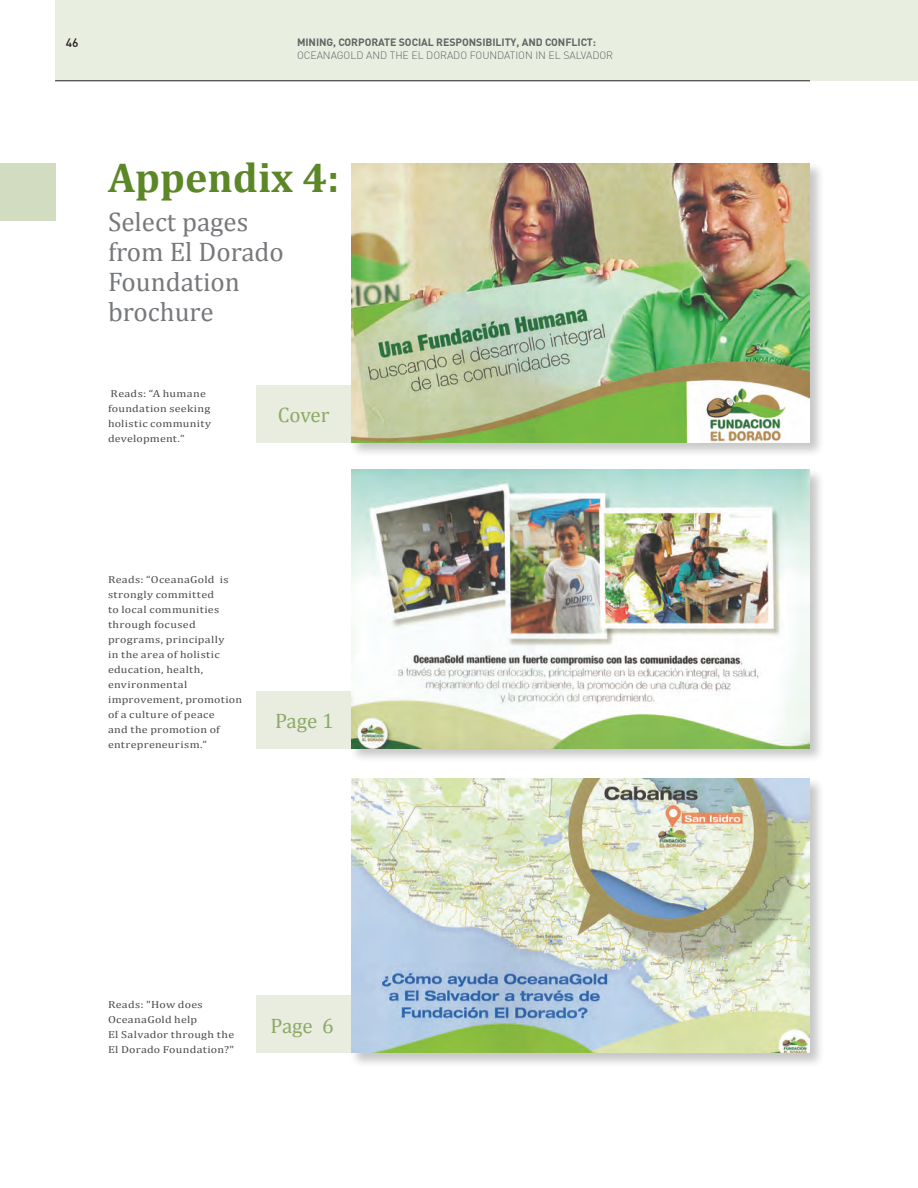
<style>
.page{position:relative;width:918px;height:1188px;background:#fff}
.page>*{position:absolute;margin:0;border:0;box-sizing:border-box;transform-origin:0 0}
.t1{font:700 42px "Cambria";color:#5c8727}
.t2{font:27px/30px "Cambria";color:#76787b}
.t3{font:21px "Cambria";color:#8da965}
.t4{font:500 12px "DIN Pro";color:#231f20}
.t5{font:700 10.5px "DIN Pro";letter-spacing:-.005em;color:#636366}
.t6{font:300 10.5px "DIN Pro";letter-spacing:-.005em;color:#636366}
.t7{font:10.2px/15px "Cambria";letter-spacing:.025em;color:#4b4c4d;scale:1.18 1}
</style>
<div class="page">
<div style="left:55px;top:0;width:863px;height:81px;background:#e9efe0"></div>
<hr style="left:55px;top:80px;width:755px;height:1px;background:#231f20">
<div style="left:256px;top:385px;width:100px;height:57px;background:#e8ede0"></div>
<div style="left:256px;top:691px;width:100px;height:57px;background:#e8ede0"></div>
<div style="left:256px;top:996px;width:100px;height:57px;background:#e8ede0"></div>
<div style="left:0;top:163px;width:56px;height:57px;background:#d1dcc0"></div>
<div style="left:350px;top:162px;width:475px;height:296px;background:#231f20;opacity:.25"></div>
<img style="left:351px;top:163px;width:459px;height:279px">
<div style="left:350px;top:468px;width:475px;height:295px;background:#231f20;opacity:.25"></div>
<img style="left:351px;top:469px;width:459px;height:279px">
<div style="left:350px;top:777px;width:475px;height:291px;background:#231f20;opacity:.25"></div>
<img style="left:351px;top:778px;width:459px;height:275px">
<p class="t4" style="left:66px;top:35px;width:14px">46</p>
<p class="t5" style="left:297px;top:35px;width:301px">MINING, CORPORATE SOCIAL RESPONSIBILITY, AND CONFLICT:</p>
<p class="t6" style="left:297px;top:49px;width:318px">OCEANAGOLD AND THE EL DORADO FOUNDATION IN EL SALVADOR</p>
<p class="t1" style="left:108px;top:148px;width:233px">Appendix 4:</p>
<p class="t2" style="left:108px;top:207px;width:142px">Select pages</p>
<p class="t2" style="left:108px;top:237px;width:177px">from El Dorado<br>Foundation</p>
<p class="t2" style="left:108px;top:297px;width:107px">brochure</p>
<p class="t7" style="left:108px;top:386px;width:89px">Reads: “A humane foundation seeking holistic community development.”</p>
<p class="t3" style="left:278px;top:403px;width:53px">Cover</p>
<p class="t7" style="left:108px;top:572px;width:115px">Reads: “OceanaGold is strongly committed<br>to local communities through focused programs, principally<br>in the area of holistic education, health, environmental improvement, promotion of a culture of peace<br>and the promotion of entrepreneurism.”</p>
<p class="t3" style="left:275px;top:708px;width:60px">Page 1</p>
<p class="t7" style="left:108px;top:997px;width:82px">Reads: "How does<br>OceanaGold help</p>
<p class="t7" style="left:108px;top:1027px;width:109px">El Salvador through the<br>El Dorado Foundation?"</p>
<p class="t3" style="left:271px;top:1013px;width:65px">Page 6</p>
</div>
